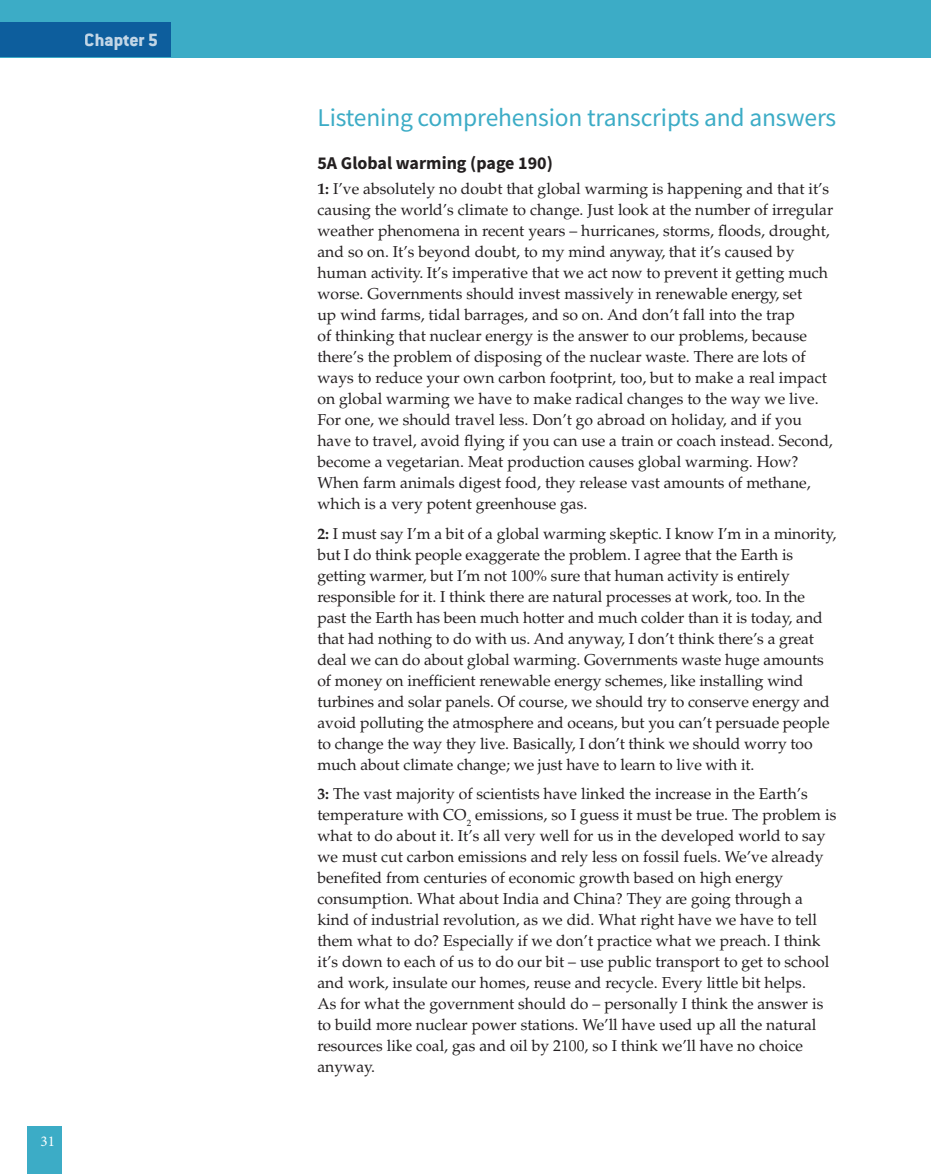
<style>
.page{position:relative;width:931px;height:1174px;background:#fff}
.page>*{position:absolute;margin:0;border:0;box-sizing:border-box;transform-origin:0 0}
.t1{font:25.5px "Source Sans Pro";letter-spacing:-.005em;color:#3cacc6}
.t2{font:800 19.5px "Conduit ITC Std";color:#fff}
.t3{font:700 18px "Source Sans Pro";color:#231f20}
.t4{font:15.75px/21px "Palatino LT Std";color:#231f20}
.t5{font:15px "Minion Pro";color:#fff}
.s1{font-weight:700}
</style>
<div class="page">
<div style="left:0;top:0;width:931px;height:57px;background:#3cacc6"></div>
<div style="left:27px;top:1126px;width:34px;height:48px;background:#3cacc6"></div>
<div style="left:0;top:22px;width:171px;height:35px;background:#0d5e9d"></div>
<p class="t2" style="left:85px;top:28px;width:75px">Chapter 5</p>
<p class="t5" style="left:40px;top:1131px;width:16px">31</p>
<h1 class="t1" style="left:317px;top:101px;width:520px">Listening comprehension transcripts and answers</h1>
<p class="t3" style="left:317px;top:151px;width:237px">5A Global warming (page 190)</p>
<p class="t4" style="left:317px;top:179px;width:517px"><span class="s1">1:</span> I’ve absolutely no doubt that global warming is happening and that it’s causing the world’s climate to change. Just look at the number of irregular weather phenomena in recent years – hurricanes, storms, floods, drought, and so on. It’s beyond doubt, to my mind anyway, that it’s caused by human activity. It’s imperative that we act now to prevent it getting much worse. Governments should invest massively in renewable energy, set<br>up wind farms, tidal barrages, and so on. And don’t fall into the trap<br>of thinking that nuclear energy is the answer to our problems, because there’s the problem of disposing of the nuclear waste. There are lots of ways to reduce your own carbon footprint, too, but to make a real impact on global warming we have to make radical changes to the way we live.<br>For one, we should travel less. Don’t go abroad on holiday, and if you have to travel, avoid flying if you can use a train or coach instead. Second, become a vegetarian. Meat production causes global warming. How?<br>When farm animals digest food, they release vast amounts of methane, which is a very potent greenhouse gas.</p>
<p class="t4" style="left:317px;top:523px;width:520px"><span class="s1">2:</span> I must say I’m a bit of a global warming skeptic. I know I’m in a minority, but I do think people exaggerate the problem. I agree that the Earth is getting warmer, but I’m not 100% sure that human activity is entirely responsible for it. I think there are natural processes at work, too. In the past the Earth has been much hotter and much colder than it is today, and that had nothing to do with us. And anyway, I don’t think there’s a great deal we can do about global warming. Governments waste huge amounts of money on inefficient renewable energy schemes, like installing wind turbines and solar panels. Of course, we should try to conserve energy and avoid polluting the atmosphere and oceans, but you can’t persuade people to change the way they live. Basically, I don’t think we should worry too much about climate change; we just have to learn to live with it.</p>
<p class="t4" style="left:317px;top:783px;width:520px"><span class="s1">3:</span> The vast majority of scientists have linked the increase in the Earth’s temperature with CO<sub>2</sub> emissions, so I guess it must be true. The problem is what to do about it. It’s all very well for us in the developed world to say we must cut carbon emissions and rely less on fossil fuels. We’ve already benefited from centuries of economic growth based on high energy consumption. What about India and China? They are going through a kind of industrial revolution, as we did. What right have we have to tell them what to do? Especially if we don’t practice what we preach. I think it’s down to each of us to do our bit – use public transport to get to school and work, insulate our homes, reuse and recycle. Every little bit helps.<br>As for what the government should do – personally I think the answer is to build more nuclear power stations. We’ll have used up all the natural resources like coal, gas and oil by 2100, so I think we’ll have no choice anyway.</p>
</div>
